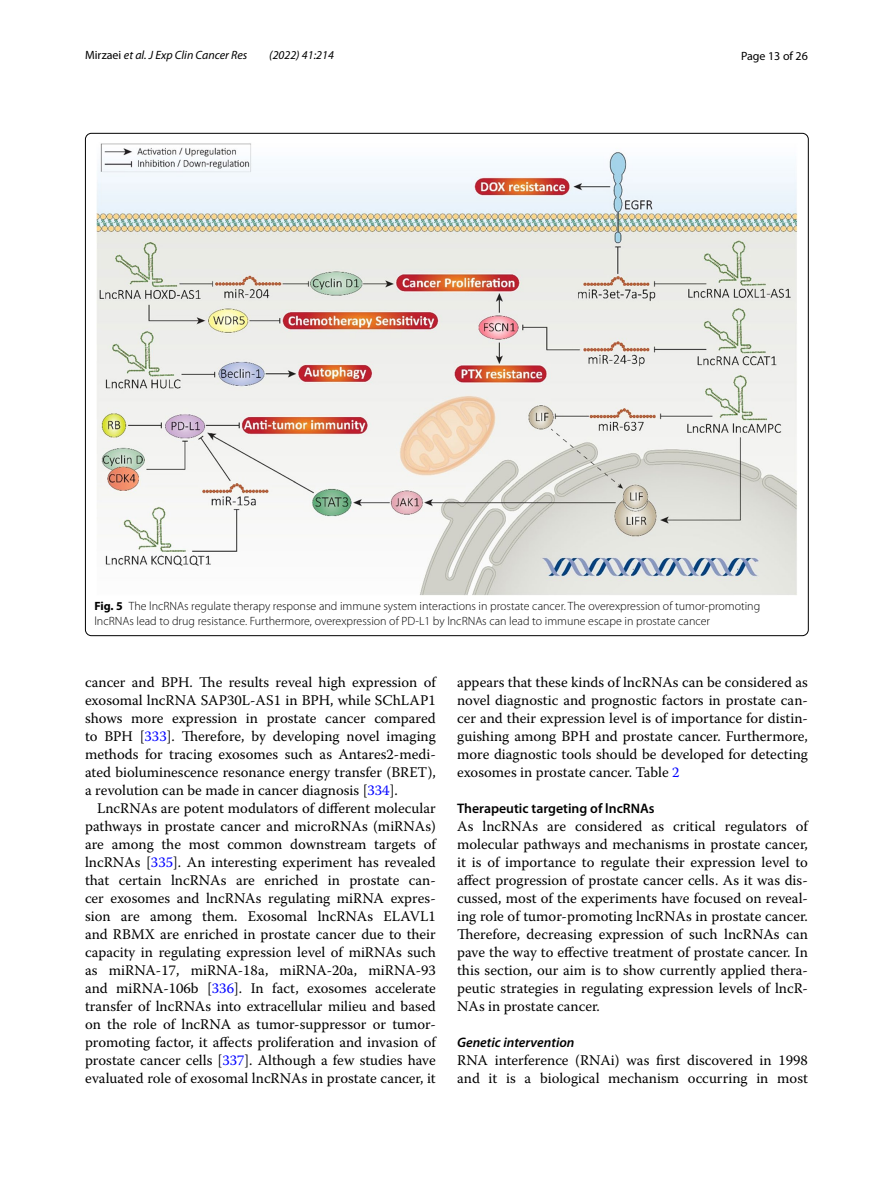
<style>
.page{position:relative;width:893px;height:1187px;background:#fff}
.page>*{position:absolute;margin:0;border:0;box-sizing:border-box;transform-origin:0 0}
.t1{font:14.7px/18px "Warnock Pro";color:#000;text-align:justify}
.t2{font:600 13.8px "Myriad Pro";color:#000}
.t3{font:italic 600 13.8px "Myriad Pro";color:#000}
.t4{font:300 12px/15px "Myriad Pro";color:#000}
.t5{font:italic 12px "Myriad Pro";color:#000}
.t6{font:12px "Myriad Pro";color:#000}
.s1{font-style:normal}
.s2{font-weight:700}
.s3{color:#00f}
</style>
<div class="page">
<img style="left:97px;top:143px;width:700px;height:452px">
<p class="t5" style="left:85px;top:48px;width:164px"><span class="s1">Mirzaei</span> et al. J Exp Clin Cancer Res</p>
<p class="t5" style="left:269px;top:48px;width:66px">(2022) 41:214</p>
<p class="t6" style="left:741px;top:48px;width:68px">Page 13 of 26</p>
<p class="t4" style="left:94px;top:599px;width:667px"><span class="s2">Fig. 5</span> The lncRNAs regulate therapy response and immune system interactions in prostate cancer. The overexpression of tumor-promoting lncRNAs lead to drug resistance. Furthermore, overexpression of PD-L1 by lncRNAs can lead to immune escape in prostate cancer</p>
<p class="t1" style="left:85px;top:672px;width:352px">cancer and BPH. The results reveal high expression of exosomal lncRNA SAP30L-AS1 in BPH, while SChLAP1 shows more expression in prostate cancer compared to BPH [<span class="s3">333</span>]. Therefore, by developing novel imaging methods for tracing exosomes such as Antares2-medi&shy;ated bioluminescence resonance energy transfer (BRET), a revolution can be made in cancer diagnosis [<span class="s3">334</span>].</p>
<p class="t1" style="left:85px;top:798px;width:352px;text-indent:12px">LncRNAs are potent modulators of different molecular pathways in prostate cancer and microRNAs (miRNAs) are among the most common downstream targets of lncRNAs [<span class="s3">335</span>]. An interesting experiment has revealed that certain lncRNAs are enriched in prostate can&shy;cer exosomes and lncRNAs regulating miRNA expres&shy;sion are among them. Exosomal lncRNAs ELAVL1 and RBMX are enriched in prostate cancer due to their capacity in regulating expression level of miRNAs such as miRNA-17, miRNA-18a, miRNA-20a, miRNA-93 and miRNA-106b [<span class="s3">336</span>]. In fact, exosomes accelerate transfer of lncRNAs into extracellular milieu and based on the role of lncRNA as tumor-suppressor or tumor&shy;promoting factor, it affects proliferation and invasion of prostate cancer cells [<span class="s3">337</span>]. Although a few studies have evaluated role of exosomal lncRNAs in prostate cancer, it</p>
<p class="t1" style="left:457px;top:672px;width:352px">appears that these kinds of lncRNAs can be considered as novel diagnostic and prognostic factors in prostate can&shy;cer and their expression level is of importance for distin&shy;guishing among BPH and prostate cancer. Furthermore, more diagnostic tools should be developed for detecting exosomes in prostate cancer. Table <span class="s3">2</span></p>
<p class="t2" style="left:457px;top:799px;width:199px">Therapeutic targeting of lncRNAs</p>
<p class="t1" style="left:457px;top:816px;width:352px">As lncRNAs are considered as critical regulators of molecular pathways and mechanisms in prostate cancer, it is of importance to regulate their expression level to affect progression of prostate cancer cells. As it was dis&shy;cussed, most of the experiments have focused on reveal&shy;ing role of tumor-promoting lncRNAs in prostate cancer.<br>Therefore, decreasing expression of such lncRNAs can pave the way to effective treatment of prostate cancer. In this section, our aim is to show currently applied thera&shy;peutic strategies in regulating expression levels of lncR-NAs in prostate cancer.</p>
<p class="t3" style="left:457px;top:1033px;width:119px">Genetic intervention</p>
<p class="t1" style="left:457px;top:1050px;width:352px">RNA interference (RNAi) was first discovered in 1998 and it is a biological mechanism occurring in most</p>
</div>
